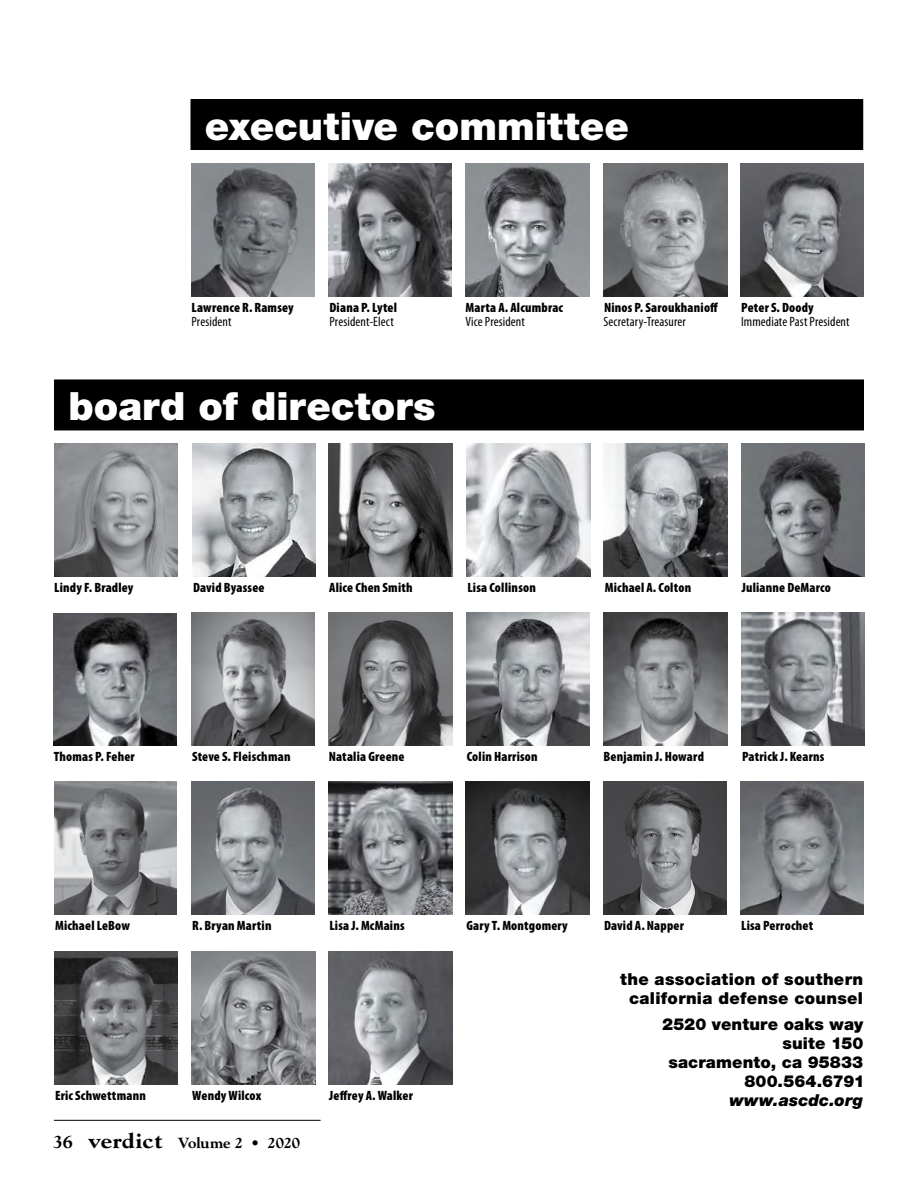
<style>
.page{position:relative;width:918px;height:1188px;background:#fff}
.page>*{position:absolute;margin:0;border:0;box-sizing:border-box;transform-origin:0 0}
.ASCDC_Basic_Text{font:900 39px "Helvetica Neue LT Pro";color:#fff}
.t1{font:900 16.5px/19px "Helvetica Neue LT Pro";letter-spacing:.015em;color:#000;text-align:center}
.t2{font:italic 900 16.5px "Helvetica Neue LT Pro";letter-spacing:.01em;color:#000}
.t3{font:800 15px "Goudy";letter-spacing:-.005em;color:#000}
.ASCDC_Basic_Text-2{font:900 condensed 13.5px "Myriad Pro";letter-spacing:.015em;color:#000}
.ASCDC_Basic_Text-3{font:condensed 13.5px "Myriad Pro";letter-spacing:.01em;color:#000}
.s1{font-size:18px}
.s2{font-size:21px}
</style>
<div class="page">
<hr style="left:54px;top:1120px;width:267px;height:1px;background:#000">
<div style="left:190px;top:99px;width:673px;height:51px;background:#000"></div>
<img style="left:740px;top:164px;width:124px;height:133px">
<img style="left:191px;top:164px;width:124px;height:133px">
<img style="left:328px;top:164px;width:124px;height:133px">
<img style="left:466px;top:164px;width:124px;height:133px">
<div style="left:54px;top:379px;width:810px;height:51px;background:#000"></div>
<img style="left:604px;top:444px;width:124px;height:132px">
<img style="left:53px;top:613px;width:124px;height:133px">
<img style="left:328px;top:782px;width:124px;height:132px">
<img style="left:466px;top:782px;width:124px;height:133px">
<img style="left:740px;top:782px;width:124px;height:133px">
<img style="left:604px;top:164px;width:124px;height:133px">
<img style="left:741px;top:444px;width:124px;height:132px">
<img style="left:741px;top:613px;width:124px;height:132px">
<img style="left:466px;top:444px;width:124px;height:133px">
<img style="left:54px;top:782px;width:123px;height:133px">
<img style="left:604px;top:612px;width:124px;height:133px">
<img style="left:54px;top:951px;width:124px;height:134px">
<img style="left:328px;top:444px;width:124px;height:132px">
<img style="left:466px;top:613px;width:124px;height:132px">
<img style="left:603px;top:782px;width:124px;height:133px">
<img style="left:191px;top:613px;width:124px;height:132px">
<img style="left:328px;top:612px;width:124px;height:133px">
<img style="left:192px;top:444px;width:124px;height:133px">
<img style="left:191px;top:782px;width:123px;height:133px">
<img style="left:191px;top:951px;width:124px;height:134px">
<img style="left:328px;top:951px;width:124px;height:134px">
<img style="left:54px;top:444px;width:124px;height:132px">
<p class="ASCDC_Basic_Text" style="left:205px;top:103px;width:426px">executive committee</p>
<p class="ASCDC_Basic_Text-2" style="left:192px;top:300px;width:104px">Lawrence R. Ramsey</p>
<p class="ASCDC_Basic_Text-3" style="left:191px;top:314px;width:42px">President</p>
<p class="ASCDC_Basic_Text-2" style="left:330px;top:300px;width:69px">Diana P. Lytel</p>
<p class="ASCDC_Basic_Text-3" style="left:329px;top:314px;width:66px">President-Elect</p>
<p class="ASCDC_Basic_Text" style="left:69px;top:383px;width:369px">board of directors</p>
<p class="ASCDC_Basic_Text-2" style="left:466px;top:300px;width:99px">Marta A. Alcumbrac</p>
<p class="ASCDC_Basic_Text-3" style="left:465px;top:314px;width:61px">Vice President</p>
<p class="ASCDC_Basic_Text-2" style="left:604px;top:300px;width:116px">Ninos P. Saroukhanioff</p>
<p class="ASCDC_Basic_Text-3" style="left:603px;top:314px;width:84px">Secretary-Treasurer</p>
<p class="ASCDC_Basic_Text-2" style="left:741px;top:300px;width:74px">Peter S. Doody</p>
<p class="ASCDC_Basic_Text-3" style="left:741px;top:314px;width:110px">Immediate Past President</p>
<p class="ASCDC_Basic_Text-2" style="left:54px;top:580px;width:81px">Lindy F. Bradley</p>
<p class="ASCDC_Basic_Text-2" style="left:193px;top:580px;width:73px">David Byassee</p>
<p class="ASCDC_Basic_Text-2" style="left:329px;top:580px;width:85px">Alice Chen Smith</p>
<p class="ASCDC_Basic_Text-2" style="left:468px;top:580px;width:70px">Lisa Collinson</p>
<p class="ASCDC_Basic_Text-2" style="left:54px;top:749px;width:82px">Thomas P. Feher</p>
<p class="ASCDC_Basic_Text-2" style="left:192px;top:749px;width:100px">Steve S. Fleischman</p>
<p class="ASCDC_Basic_Text-2" style="left:329px;top:749px;width:77px">Natalia Greene</p>
<p class="ASCDC_Basic_Text-2" style="left:467px;top:749px;width:72px">Colin Harrison</p>
<p class="ASCDC_Basic_Text-2" style="left:605px;top:580px;width:88px">Michael A. Colton</p>
<p class="ASCDC_Basic_Text-2" style="left:742px;top:580px;width:91px">Julianne DeMarco</p>
<p class="ASCDC_Basic_Text-2" style="left:604px;top:749px;width:102px">Benjamin J. Howard</p>
<p class="ASCDC_Basic_Text-2" style="left:742px;top:749px;width:84px">Patrick J. Kearns</p>
<p class="ASCDC_Basic_Text-2" style="left:55px;top:918px;width:77px">Michael LeBow</p>
<p class="ASCDC_Basic_Text-2" style="left:192px;top:918px;width:81px">R. Bryan Martin</p>
<p class="ASCDC_Basic_Text-2" style="left:330px;top:918px;width:77px">Lisa J. McMains</p>
<p class="ASCDC_Basic_Text-2" style="left:466px;top:918px;width:103px">Gary T. Montgomery</p>
<p class="ASCDC_Basic_Text-2" style="left:741px;top:918px;width:73px">Lisa Perrochet</p>
<p class="ASCDC_Basic_Text-2" style="left:604px;top:918px;width:81px">David A. Napper</p>
<p class="ASCDC_Basic_Text-2" style="left:55px;top:1088px;width:92px">Eric Schwettmann</p>
<p class="ASCDC_Basic_Text-2" style="left:192px;top:1088px;width:71px">Wendy Wilcox</p>
<p class="ASCDC_Basic_Text-2" style="left:329px;top:1088px;width:85px">Jeffrey A. Walker</p>
<p class="t1" style="left:620px;top:969px;width:244px">the association of southern california defense counsel</p>
<p class="t1" style="left:662px;top:1014px;width:203px">2520 venture oaks way</p>
<p class="t1" style="left:782px;top:1033px;width:82px">suite 150</p>
<p class="t1" style="left:668px;top:1052px;width:196px">sacramento, ca 95833</p>
<p class="t1" style="left:744px;top:1071px;width:122px">800.564.6791</p>
<p class="t2" style="left:729px;top:1090px;width:135px">www.ascdc.org</p>
<p class="t3" style="left:53px;top:1134px;width:249px"><span class="s1">36</span> <span class="s2">verdict</span> Volume 2 • 2020</p>
</div>
